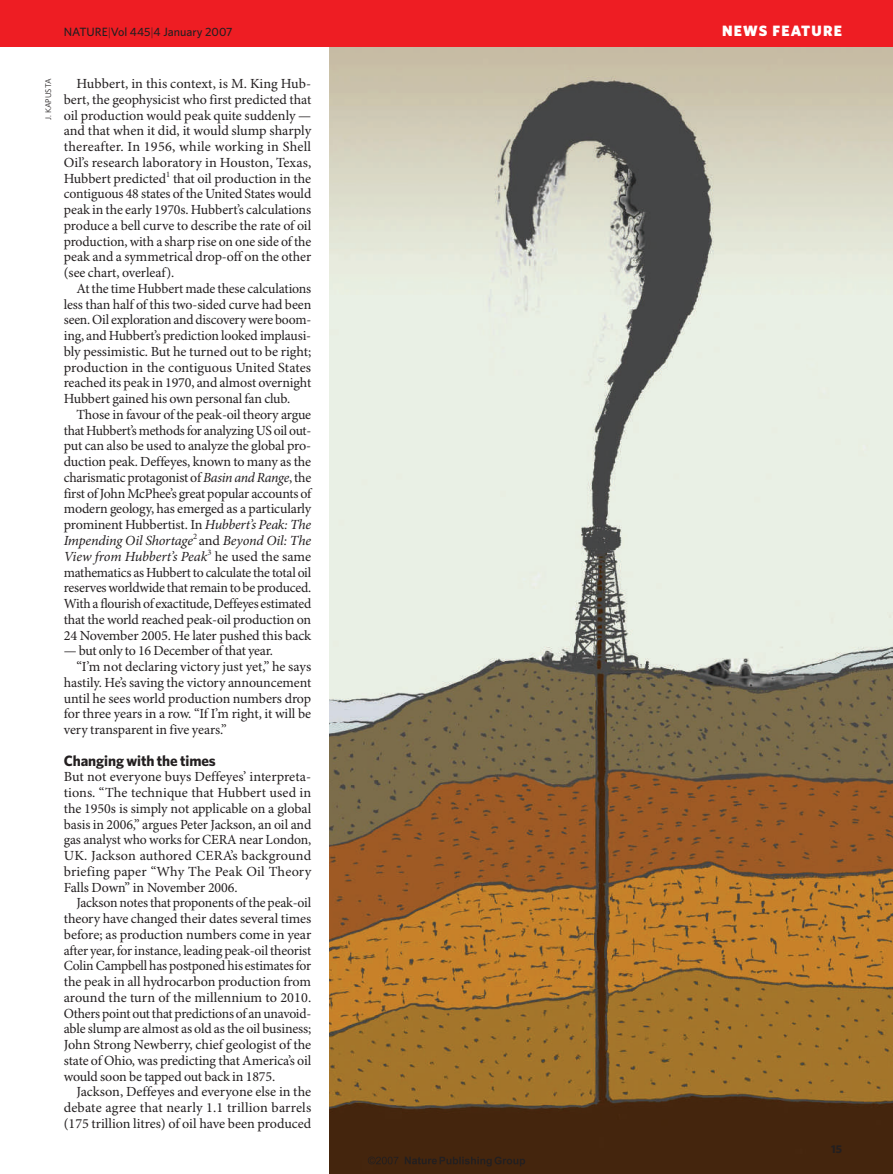
<style>
.page{position:relative;width:893px;height:1174px;background:#fff}
.page>*{position:absolute;margin:0;border:0;box-sizing:border-box;transform-origin:0 0}
.t1{font:700 15px "Whitney";letter-spacing:-.005em;color:#231f20}
.t2{font:900 15px "Whitney";letter-spacing:.075em;color:#fff}
.t3{font:13.95px/15.8px "Minion Pro";letter-spacing:-.01em;color:#231f20;text-align:justify}
.t4{font:500 12px "Whitney";color:#231f20}
.t5{font:700 11.25px "Whitney";color:#231f20}
.t6{font:8.25px "Whitney";color:#231f20}
.s1{font-weight:300}
.s2{font-style:italic}
</style>
<div class="page">
<img style="left:329px;top:47px;width:564px;height:1127px">
<div style="left:0;top:0;width:893px;height:47px;background:#ee1d23"></div>
<svg style="left:405px;top:1156px;width:120px;height:10px"></svg>
<svg style="left:368px;top:1156px;width:30px;height:8px"></svg>
<p class="t4" style="left:64px;top:27px;width:170px">NATURE<span class="s1">|</span>Vol 445<span class="s1">|</span>4 January 2007</p>
<p class="t2" style="left:722px;top:25px;width:121px">NEWS FEATURE</p>
<p class="t6" style="left:45px;top:119px;width:42px;rotate:-90deg">J. KAPUSTA</p>
<p class="t3" style="left:64px;top:77px;width:249px;text-indent:13px">Hubbert, in this context, is M. King Hub&shy;bert, the geophysicist who first predicted that oil production would peak quite suddenly — and that when it did, it would slump sharply thereafter. In 1956, while working in Shell Oil’s research laboratory in Houston, Texas, Hubbert predicted<sup>1</sup> that oil production in the contiguous 48 states of the United States would peak in the early 1970s. Hubbert’s calculations produce a bell curve to describe the rate of oil production, with a sharp rise on one side of the peak and a symmetrical drop-off on the other (see chart, overleaf).</p>
<p class="t3" style="left:64px;top:282px;width:249px;text-indent:13px">At the time Hubbert made these calculations less than half of this two-sided curve had been seen. Oil exploration and discovery were boom&shy;ing, and Hubbert’s prediction looked implausi&shy;bly pessimistic. But he turned out to be right; production in the contiguous United States reached its peak in 1970, and almost overnight Hubbert gained his own personal fan club.</p>
<p class="t3" style="left:64px;top:408px;width:249px;text-indent:13px">Those in favour of the peak-oil theory argue that Hubbert’s methods for analyzing US oil out&shy;put can also be used to analyze the global pro&shy;duction peak. Deffeyes, known to many as the charismatic protagonist of <span class="s2">Basin and Range</span>, the first of John McPhee’s great popular accounts of modern geology, has emerged as a particularly prominent Hubbertist. In <span class="s2">Hubbert’s Peak: The Impending Oil Shortage</span><sup>2</sup> and <span class="s2">Beyond Oil: The View from Hubbert’s Peak</span><sup>3</sup> he used the same mathematics as Hubbert to calculate the total oil reserves worldwide that remain to be produced.<br>With a flourish of exactitude, Deffeyes estimated that the world reached peak-oil production on 24 November 2005. He later pushed this back</p>
<p class="t3" style="left:64px;top:644px;width:211px">— but only to 16 December of that year.</p>
<p class="t3" style="left:77px;top:660px;width:236px">“I’m not declaring victory just yet,” he says</p>
<p class="t3" style="left:64px;top:675px;width:249px">hastily. He’s saving the victory announcement</p>
<p class="t3" style="left:64px;top:691px;width:249px">until he sees world production numbers drop</p>
<p class="t3" style="left:64px;top:707px;width:249px">for three years in a row. “If I’m right, it will be</p>
<p class="t3" style="left:64px;top:723px;width:165px">very transparent in five years.”</p>
<p class="t1" style="left:64px;top:754px;width:154px">Changing with the times</p>
<p class="t3" style="left:64px;top:770px;width:249px">But not everyone buys Deffeyes’ interpreta&shy;tions. “The technique that Hubbert used in the 1950s is simply not applicable on a global basis in 2006,” argues Peter Jackson, an oil and gas analyst who works for CERA near London, UK. Jackson authored CERA’s background briefing paper “Why The Peak Oil Theory Falls Down” in November 2006.</p>
<p class="t3" style="left:64px;top:896px;width:249px;text-indent:13px">Jackson notes that proponents of the peak-oil theory have changed their dates several times before; as production numbers come in year after year, for instance, leading peak-oil theorist Colin Campbell has postponed his estimates for the peak in all hydrocarbon production from around the turn of the millennium to 2010.<br>Others point out that predictions of an unavoid&shy;able slump are almost as old as the oil business; John Strong Newberry, chief geologist of the state of Ohio, was predicting that America’s oil would soon be tapped out back in 1875.</p>
<p class="t3" style="left:64px;top:1085px;width:249px;text-indent:13px">Jackson, Deffeyes and everyone else in the debate agree that nearly 1.1 trillion barrels (175 trillion litres) of oil have been produced</p>
<p class="t5" style="left:831px;top:1144px;width:12px">15</p>
</div>
